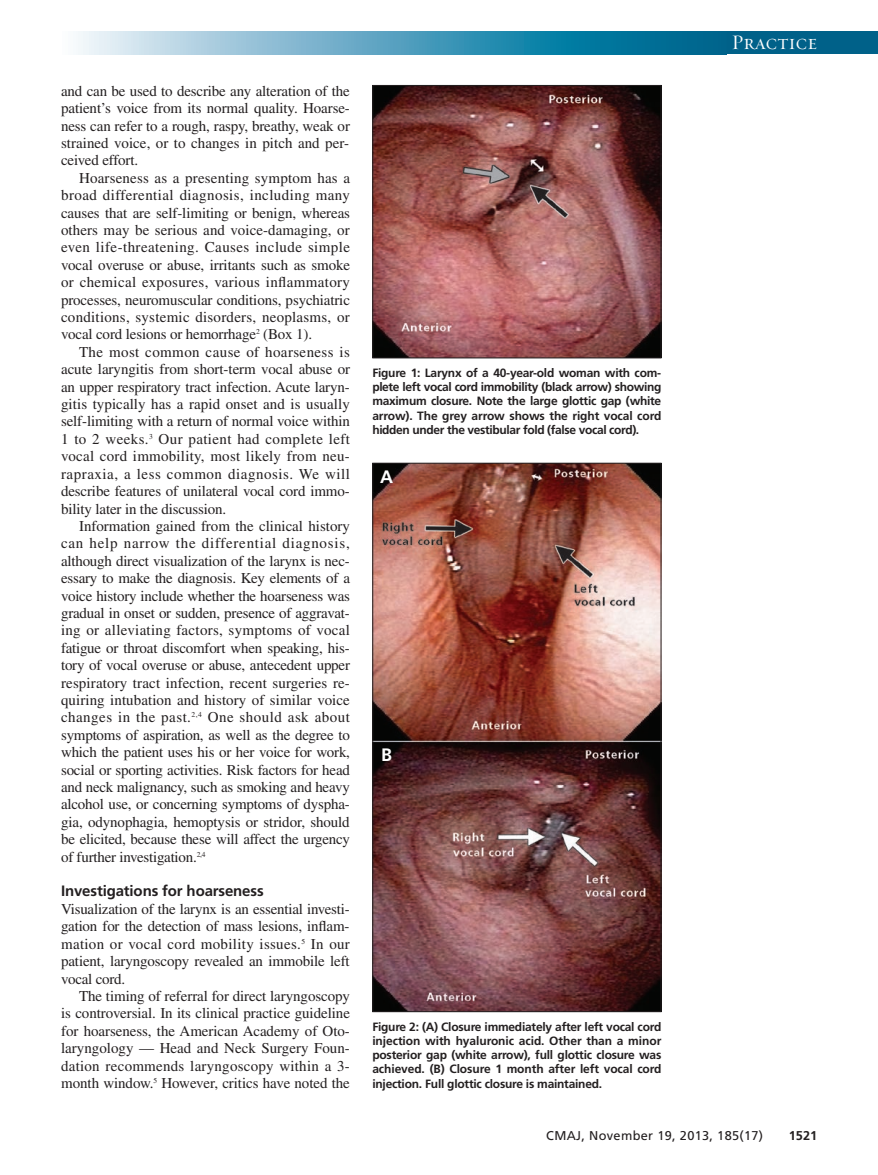
<style>
.page{position:relative;width:878px;height:1175px;background:#fff}
.page>*{position:absolute;margin:0;border:0;box-sizing:border-box;transform-origin:0 0}
.t1{font:21px "Requiem Display HTF Small Caps";letter-spacing:.005em;color:#fff}
.t2{font:700 18px "Frutiger";color:#fff}
.t3{font:15px/17.4px "Times LT Std";letter-spacing:-.01em;color:#231f20;text-align:justify}
.t4{font:700 15px "Frutiger LT Std";letter-spacing:-.01em;color:#231f20}
.t5{font:12.75px "Frutiger LT Std";letter-spacing:.025em;color:#231f20}
.t6{font:700 12.75px "Frutiger LT Std";color:#231f20}
.t7{font:700 12px/14.2px "Frutiger LT Std";letter-spacing:-.02em;color:#231f20;text-align:justify}
</style>
<div class="page">
<div style="left:716px;top:32px;width:162px;height:22px;background:#006189"></div>
<svg style="left:78px;top:32px;width:638px;height:22px;background:#5ba4c0"></svg>
<img style="left:374px;top:465px;width:285px;height:545px">
<div style="left:372px;top:463px;width:289px;height:549px;border:1px solid #231f20"></div>
<img style="left:374px;top:87px;width:285px;height:269px">
<div style="left:372px;top:85px;width:289px;height:273px;border:1px solid #231f20"></div>
<p class="t3" style="left:61px;top:84px;width:290px">and can be used to describe any alteration of the patient’s voice from its normal quality. Hoarse&shy;ness can refer to a rough, raspy, breathy, weak or strained voice, or to changes in pitch and per&shy;ceived effort.</p>
<p class="t3" style="left:61px;top:171px;width:290px;text-indent:18px">Hoarseness as a presenting symptom has a broad differential diagnosis, including many causes that are self-limiting or benign, whereas others may be serious and voice-damaging, or even life-threatening. Causes include simple vocal overuse or abuse, irritants such as smoke or chemical exposures, various inflammatory processes, neuromuscular conditions, psychiatric conditions, systemic disorders, neoplasms, or vocal cord lesions or hemorrhage<sup>2</sup> (Box 1).</p>
<p class="t3" style="left:61px;top:345px;width:290px;text-indent:18px">The most common cause of hoarseness is acute laryngitis from short-term vocal abuse or an upper respiratory tract infection. Acute laryn&shy;gitis typically has a rapid onset and is usually self-limiting with a return of normal voice within 1 to 2 weeks.<sup>3</sup> Our patient had complete left vocal cord immobility, most likely from neu&shy;rapraxia, a less common diagnosis. We will describe features of unilateral vocal cord immo&shy;bility later in the discussion.</p>
<p class="t3" style="left:61px;top:519px;width:290px;text-indent:18px">Information gained from the clinical history can help narrow the differential diagnosis, although direct visualization of the larynx is nec&shy;essary to make the diagnosis. Key elements of a voice history include whether the hoarseness was gradual in onset or sudden, presence of aggravat&shy;ing or alleviating factors, symptoms of vocal fatigue or throat discomfort when speaking, his&shy;tory of vocal overuse or abuse, antecedent upper respiratory tract infection, recent surgeries re - quiring intubation and history of similar voice changes in the past.<sup>2,4</sup> One should ask about symptoms of aspiration, as well as the degree to which the patient uses his or her voice for work, social or sporting activities. Risk factors for head and neck malignancy, such as smoking and heavy alcohol use, or concerning symptoms of dyspha&shy;gia, odynophagia, hemoptysis or stridor, should be elicited, because these will affect the urgency of further investigation.<sup>2,4</sup></p>
<p class="t4" style="left:61px;top:885px;width:204px">Investigations for hoarseness</p>
<p class="t3" style="left:61px;top:901px;width:290px">Visualization of the larynx is an essential investi&shy;gation for the detection of mass lesions, inflam&shy;mation or vocal cord mobility issues.<sup>5</sup> In our patient, laryngoscopy revealed an immobile left vocal cord.</p>
<p class="t3" style="left:61px;top:988px;width:290px;text-indent:18px">The timing of referral for direct laryngoscopy is controversial. In its clinical practice guideline for hoarseness, the American Academy of Oto&shy;laryngology — Head and Neck Surgery Foun&shy;dation recommends laryngoscopy within a 3- month window.<sup>5</sup> However, critics have noted the</p>
<h1 class="t1" style="left:731px;top:30px;width:87px">Practice</h1>
<p class="t7" style="left:372px;top:366px;width:290px">Figure 1: Larynx of a 40-year-old woman with com&shy;plete left vocal cord immobility (black arrow) showing maximum closure. Note the large glottic gap (white arrow). The grey arrow shows the right vocal cord hidden under the vestibular fold (false vocal cord).</p>
<p class="t2" style="left:380px;top:469px;width:14px">A</p>
<p class="t2" style="left:381px;top:748px;width:12px">B</p>
<p class="t7" style="left:372px;top:1020px;width:291px">Figure 2: (A) Closure immediately after left vocal cord injection with hyaluronic acid. Other than a minor posterior gap (white arrow), full glottic closure was achieved. (B) Closure 1 month after left vocal cord injection. Full glottic closure is maintained.</p>
<p class="t5" style="left:546px;top:1130px;width:218px">CMAJ, November 19, 2013, 185(17)</p>
<p class="t6" style="left:788px;top:1130px;width:30px">1521</p>
</div>
